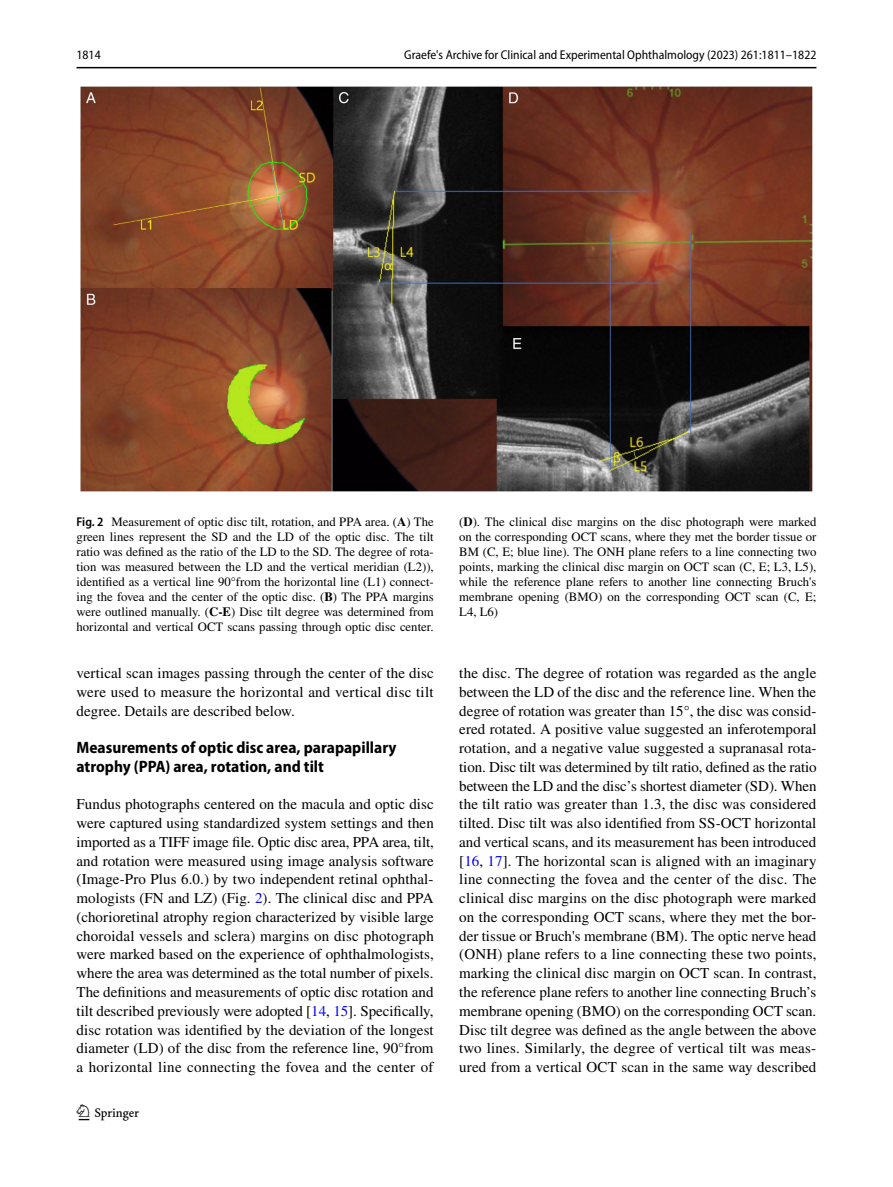
<style>
.page{position:relative;width:893px;height:1187px;background:#fff}
.page>*{position:absolute;margin:0;border:0;box-sizing:border-box;transform-origin:0 0}
.t1{font:22.5px "Springnew Regular 2";color:#000}
.t2{font:700 semi-condensed 16.5px/18.8px "Myriad Pro";color:#000}
.t3{font:15px/18.8px "STIX";letter-spacing:.01em;color:#000;text-align:justify}
.t4{font:12.75px/15px "STIX";color:#000;text-align:justify}
.t5{font:semi-condensed 12.75px "Myriad Pro";color:#000}
.s1{font-family:"Myriad Pro";font-weight:600;font-stretch:semi-condensed}
.s2{font-weight:700}
.s3{color:#00f}
</style>
<div class="page">
<hr style="left:77px;top:67px;width:739px;height:1px;background:#000">
<img style="left:81px;top:87px;width:731px;height:404px">
<p class="t5" style="left:77px;top:48px;width:26px">1814</p>
<p class="t5" style="left:404px;top:48px;width:414px">Graefe's Archive for Clinical and Experimental Ophthalmology (2023) 261:1811–1822</p>
<p class="t4" style="left:77px;top:515px;width:359px"><span class="s1">Fig. 2</span> Measurement of optic disc tilt, rotation, and PPA area. (<span class="s2">A</span>) The green lines represent the SD and the LD of the optic disc. The tilt ratio was defined as the ratio of the LD to the SD. The degree of rota&shy;tion was measured between the LD and the vertical meridian (L2)), identified as a vertical line 90°from the horizontal line (L1) connect&shy;ing the fovea and the center of the optic disc. (<span class="s2">B</span>) The PPA margins were outlined manually. (<span class="s2">C-E</span>) Disc tilt degree was determined from horizontal and vertical OCT scans passing through optic disc center.</p>
<p class="t4" style="left:459px;top:515px;width:359px">(<span class="s2">D</span>). The clinical disc margins on the disc photograph were marked on the corresponding OCT scans, where they met the border tissue or BM (C, E; blue line). The ONH plane refers to a line connecting two points, marking the clinical disc margin on OCT scan (C, E; L3, L5), while the reference plane refers to another line connecting Bruch's membrane opening (BMO) on the corresponding OCT scan (C, E; L4, L6)</p>
<p class="t3" style="left:77px;top:664px;width:359px">vertical scan images passing through the center of the disc were used to measure the horizontal and vertical disc tilt degree. Details are described below.</p>
<p class="t2" style="left:77px;top:738px;width:321px">Measurements of optic disc area, parapapillary atrophy (PPA) area, rotation, and tilt</p>
<p class="t3" style="left:77px;top:796px;width:359px">Fundus photographs centered on the macula and optic disc were captured using standardized system settings and then imported as a TIFF image file. Optic disc area, PPA area, tilt, and rotation were measured using image analysis software (Image-Pro Plus 6.0.) by two independent retinal ophthal&shy;mologists (FN and LZ) (Fig. <span class="s3">2</span>). The clinical disc and PPA (chorioretinal atrophy region characterized by visible large choroidal vessels and sclera) margins on disc photograph were marked based on the experience of ophthalmologists, where the area was determined as the total number of pixels.<br>The definitions and measurements of optic disc rotation and tilt described previously were adopted [<span class="s3">14</span>, <span class="s3">15</span>]. Specifically, disc rotation was identified by the deviation of the longest diameter (LD) of the disc from the reference line, 90°from a horizontal line connecting the fovea and the center of</p>
<h1 class="t1" style="left:79px;top:1104px;width:62px">1 3</h1>
<p class="t3" style="left:459px;top:664px;width:359px">the disc. The degree of rotation was regarded as the angle between the LD of the disc and the reference line. When the degree of rotation was greater than 15°, the disc was consid&shy;ered rotated. A positive value suggested an inferotemporal rotation, and a negative value suggested a supranasal rota&shy;tion. Disc tilt was determined by tilt ratio, defined as the ratio between the LD and the disc’s shortest diameter (SD). When the tilt ratio was greater than 1.3, the disc was considered tilted. Disc tilt was also identified from SS-OCT horizontal and vertical scans, and its measurement has been introduced [<span class="s3">16</span>, <span class="s3">17</span>]. The horizontal scan is aligned with an imaginary line connecting the fovea and the center of the disc. The clinical disc margins on the disc photograph were marked on the corresponding OCT scans, where they met the bor&shy;der tissue or Bruch's membrane (BM). The optic nerve head (ONH) plane refers to a line connecting these two points, marking the clinical disc margin on OCT scan. In contrast, the reference plane refers to another line connecting Bruch’s membrane opening (BMO) on the corresponding OCT scan.<br>Disc tilt degree was defined as the angle between the above two lines. Similarly, the degree of vertical tilt was meas&shy;ured from a vertical OCT scan in the same way described</p>
</div>
